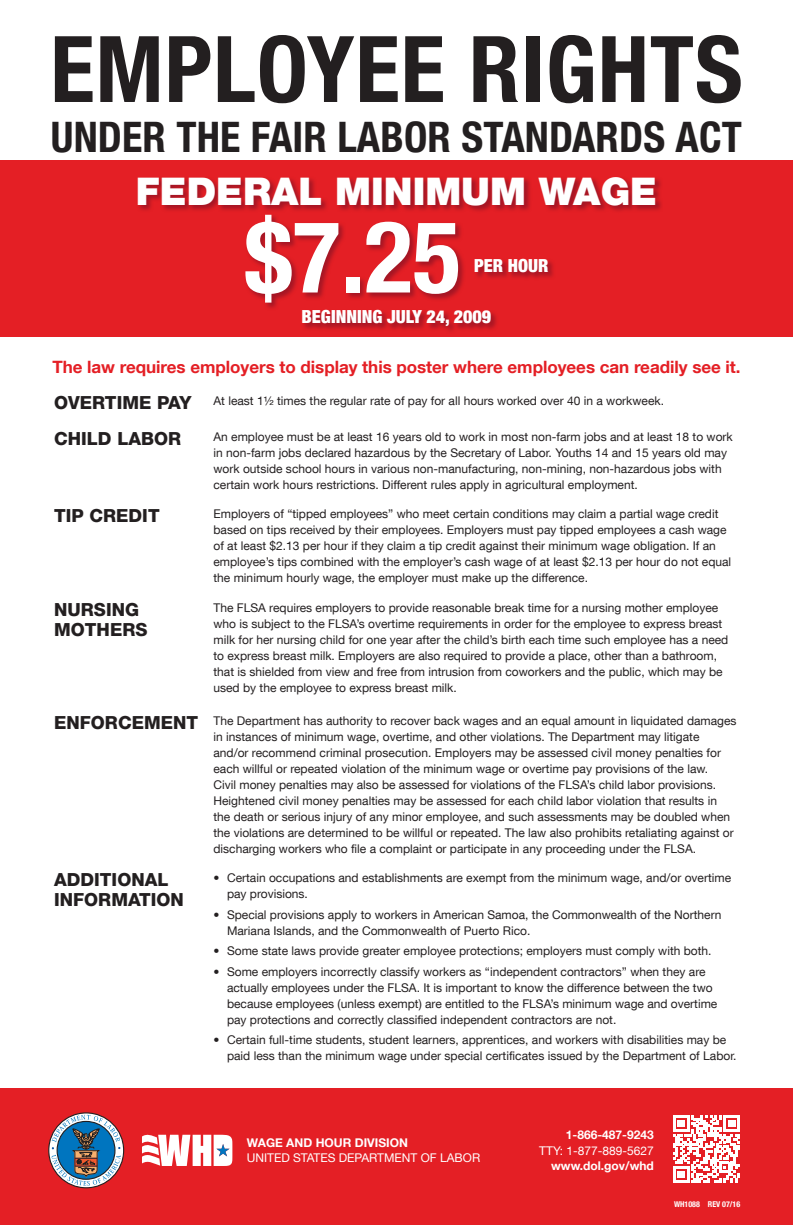
<style>
.page{position:relative;width:793px;height:1225px;background:#fff}
.page>*{position:absolute;margin:0;border:0;box-sizing:border-box;transform-origin:0 0}
.t1{font:700 condensed 100px "Helvetica Neue LT Com";color:#fff}
.t2{font:700 condensed 92px "Helvetica Neue LT Com";letter-spacing:.01em;color:#231f20}
.t3{font:700 condensed 42px "Helvetica Neue LT Com";letter-spacing:.005em;color:#231f20}
.t4{font:900 38px "Helvetica Neue LT Com";color:#fff}
.t5{font:800 18px/20px "Helvetica Neue LT Com";color:#231f20}
.t6{font:900 condensed 18px "Helvetica Neue LT Com";color:#fff}
.t7{font:700 17px "Helvetica Neue LT Com";color:#e41f25}
.t8{font:12px/16px "Helvetica Neue LT Com";color:#231f20}
.t9{font:700 12px "Helvetica Neue LT Com";color:#fff}
.t10{font:12px "Helvetica Neue LT Com";color:#fff}
.t11{font:700 condensed 8px "Helvetica Neue LT Com";color:#fff}
.s1{font-weight:800;font-size:18px}
</style>
<div class="page">
<div style="left:0;top:1087px;width:793px;height:138px;background:#e41f25"></div>
<div style="left:0;top:161px;width:793px;height:176px;background:#e41f25"></div>
<div style="left:48px;top:1112px;width:76px;height:76px;border:1px solid #231f20;border-radius:50%"></div>
<svg style="left:52px;top:1114px;width:69px;height:71px;background:#747f97"></svg>
<svg style="left:142px;top:1134px;width:90px;height:32px"></svg>
<svg style="left:673px;top:1115px;width:66px;height:67px"></svg>
<svg style="left:139px;top:178px;width:523px;height:153px"></svg>
<h2 class="t2" style="left:50px;top:14px;width:694px">EMPLOYEE RIGHTS</h2>
<h3 class="t3" style="left:51px;top:112px;width:692px">UNDER THE FAIR LABOR STANDARDS ACT</h3>
<h3 class="t4" style="left:136px;top:169px;width:522px">FEDERAL MINIMUM WAGE</h3>
<h1 class="t1" style="left:244px;top:197px;width:218px">$7.25</h1>
<h3 class="t6" style="left:474px;top:255px;width:76px">PER HOUR</h3>
<h3 class="t6" style="left:301px;top:306px;width:191px">BEGINNING JULY 24, 2009</h3>
<h3 class="t7" style="left:52px;top:356px;width:689px">The law requires employers to display this poster where employees can readily see it.</h3>
<p class="t8" style="left:54px;top:392px;width:611px"><span class="s1">OVERTIME PAY</span> At least 1½ times the regular rate of pay for all hours worked over 40 in a workweek.</p>
<h3 class="t5" style="left:54px;top:429px;width:128px">CHILD LABOR</h3>
<p class="t8" style="left:213px;top:428px;width:521px">An employee must be at least 16 years old to work in most non-farm jobs and at least 18 to work in non-farm jobs declared hazardous by the Secretary of Labor. Youths 14 and 15 years old may work outside school hours in various non-manufacturing, non-mining, non-hazardous jobs with certain work hours restrictions. Different rules apply in agricultural employment.</p>
<h3 class="t5" style="left:54px;top:505px;width:107px">TIP CREDIT</h3>
<p class="t8" style="left:213px;top:505px;width:519px">Employers of “tipped employees” who meet certain conditions may claim a partial wage credit based on tips received by their employees. Employers must pay tipped employees a cash wage of at least $2.13 per hour if they claim a tip credit against their minimum wage obligation. If an employee’s tips combined with the employer’s cash wage of at least $2.13 per hour do not equal the minimum hourly wage, the employer must make up the difference.</p>
<h3 class="t5" style="left:54px;top:600px;width:95px">NURSING<br>MOTHERS</h3>
<p class="t8" style="left:213px;top:599px;width:516px">The FLSA requires employers to provide reasonable break time for a nursing mother employee who is subject to the FLSA’s overtime requirements in order for the employee to express breast milk for her nursing child for one year after the child’s birth each time such employee has a need to express breast milk. Employers are also required to provide a place, other than a bathroom, that is shielded from view and free from intrusion from coworkers and the public, which may be used by the employee to express breast milk.</p>
<p class="t8" style="left:213px;top:712px;width:524px;text-indent:-159px"><span class="s1">ENFORCEMENT</span> The Department has authority to recover back wages and an equal amount in liquidated damages in instances of minimum wage, overtime, and other violations. The Department may litigate and/or recommend criminal prosecution. Employers may be assessed civil money penalties for each willful or repeated violation of the minimum wage or overtime pay provisions of the law.<br>Civil money penalties may also be assessed for violations of the FLSA’s child labor provisions.<br>Heightened civil money penalties may be assessed for each child labor violation that results in the death or serious injury of any minor employee, and such assessments may be doubled when the violations are determined to be willful or repeated. The law also prohibits retaliating against or discharging workers who file a complaint or participate in any proceeding under the FLSA.</p>
<h3 class="t5" style="left:54px;top:870px;width:131px">ADDITIONAL<br>INFORMATION</h3>
<p class="t8" style="left:227px;top:869px;width:505px;text-indent:-14px">• Certain occupations and establishments are exempt from the minimum wage, and/or overtime pay provisions.</p>
<p class="t8" style="left:227px;top:906px;width:496px;text-indent:-14px">• Special provisions apply to workers in American Samoa, the Commonwealth of the Northern<br>Mariana Islands, and the Commonwealth of Puerto Rico.</p>
<p class="t8" style="left:213px;top:942px;width:499px">• Some state laws provide greater employee protections; employers must comply with both.</p>
<p class="t8" style="left:227px;top:963px;width:492px;text-indent:-14px">• Some employers incorrectly classify workers as “independent contractors” when they are actually employees under the FLSA. It is important to know the difference between the two because employees (unless exempt) are entitled to the FLSA’s minimum wage and overtime pay protections and correctly classified independent contractors are not.</p>
<p class="t8" style="left:227px;top:1031px;width:511px;text-indent:-14px">• Certain full-time students, student learners, apprentices, and workers with disabilities may be paid less than the minimum wage under special certificates issued by the Department of Labor.</p>
<p class="t9" style="left:247px;top:1135px;width:163px">WAGE AND HOUR DIVISION</p>
<p class="t10" style="left:247px;top:1150px;width:235px">UNITED STATES DEPARTMENT OF LABOR</p>
<p class="t9" style="left:565px;top:1127px;width:90px">1-866-487-9243</p>
<p class="t10" style="left:539px;top:1143px;width:116px">TTY: 1-877-889-5627</p>
<p class="t9" style="left:551px;top:1158px;width:104px">www.dol.gov/whd</p>
<p class="t11" style="left:674px;top:1199px;width:68px">WH1088 REV 07/16</p>
</div>
